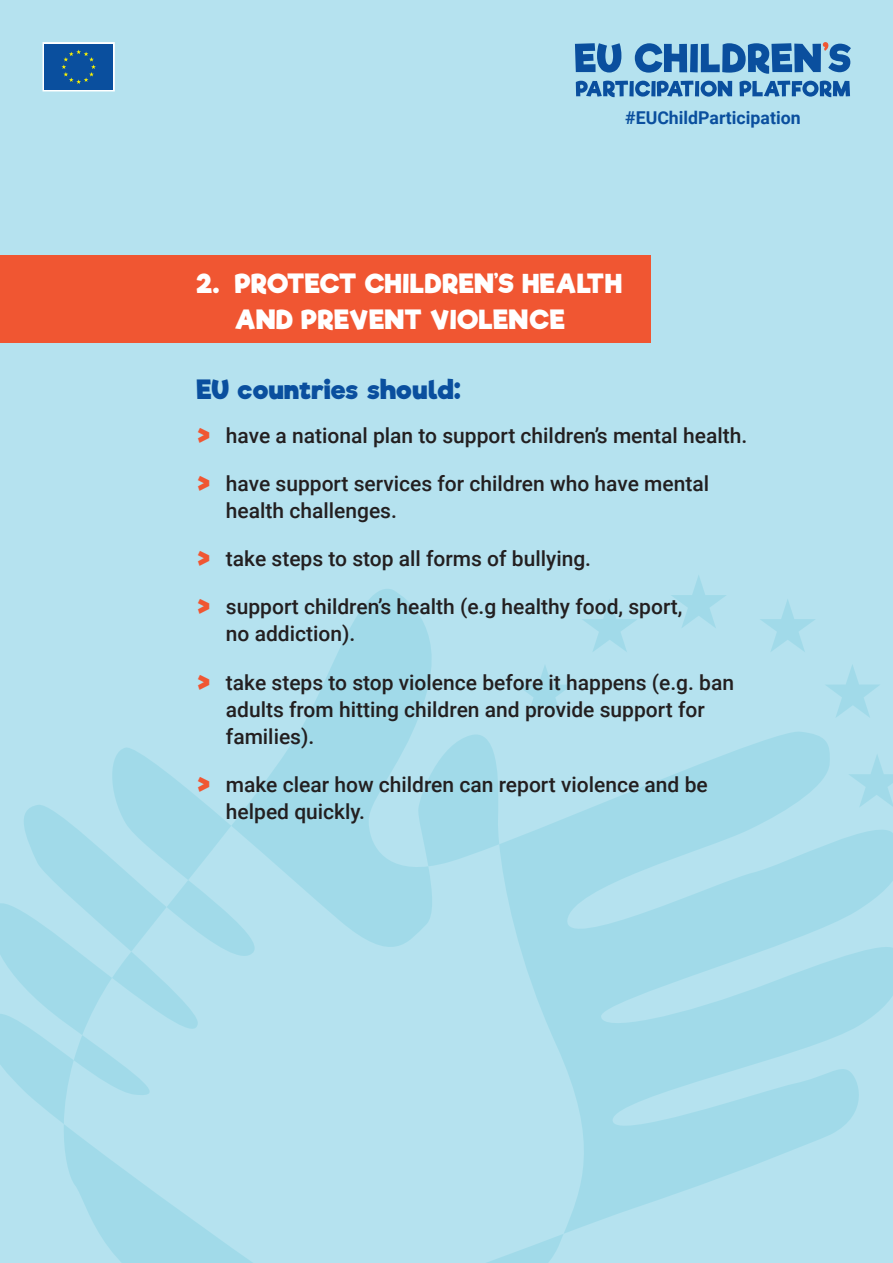
<style>
.page{position:relative;width:893px;height:1263px;background:#b5e2ef}
.page>*{position:absolute;margin:0;border:0;box-sizing:border-box;transform-origin:0 0}
.t1{font:700 25.5px/36px "Riffic";color:#fff}
.t2{font:700 25.5px "Riffic";letter-spacing:-.02em;color:#0a4f9e}
.t3{font:500 21px/27px "Roboto";color:#231f20}
.t4{font:700 17.7px "Roboto";color:#0a4f9e}
.s1{font-family:"Riffic";font-weight:700;font-size:27px;color:#f05632}
</style>
<div class="page">
<svg style="left:302px;top:589px;width:130px;height:138px;fill:#a1dae9"></svg>
<svg style="left:564px;top:808px;width:329px;height:425px;fill:#a1dae9"></svg>
<svg style="left:0;top:727px;width:564px;height:536px"></svg>
<svg style="left:516px;top:575px;width:377px;height:233px"></svg>
<svg style="left:575px;top:43px;width:46px;height:30px"></svg>
<svg style="left:635px;top:42px;width:216px;height:32px"></svg>
<svg style="left:576px;top:81px;width:52px;height:16px"></svg>
<div style="left:629px;top:81px;width:5px;height:15px;background:#0a4f9e"></div>
<svg style="left:635px;top:81px;width:15px;height:16px"></svg>
<div style="left:651px;top:81px;width:5px;height:15px;background:#0a4f9e"></div>
<svg style="left:657px;top:81px;width:37px;height:16px"></svg>
<svg style="left:695px;top:81px;width:4px;height:15px"></svg>
<svg style="left:701px;top:81px;width:31px;height:16px"></svg>
<svg style="left:739px;top:81px;width:111px;height:16px"></svg>
<svg style="left:43px;top:42px;width:72px;height:49px;background:#2864a3"></svg>
<div style="left:0;top:255px;width:651px;height:88px;background:#f05632"></div>
<p class="t4" style="left:625px;top:106px;width:177px">#EUChildParticipation</p>
<p class="t1" style="left:234px;top:265px;width:389px;text-indent:-38px">2. PROTECT CHILDREN’S HEALTH<br>AND PREVENT VIOLENCE</p>
<p class="t2" style="left:196px;top:373px;width:266px">EU countries should:</p>
<p class="t3" style="left:196px;top:421px;width:553px"><span class="s1">&gt;</span> have a national plan to support children’s mental health.</p>
<p class="t3" style="left:226px;top:469px;width:485px;text-indent:-30px"><span class="s1">&gt;</span> have support services for children who have mental health challenges.</p>
<p class="t3" style="left:196px;top:544px;width:396px"><span class="s1">&gt;</span> take steps to stop all forms of bullying.</p>
<p class="t3" style="left:226px;top:593px;width:458px;text-indent:-30px"><span class="s1">&gt;</span> support children’s health (e.g healthy food, sport, no addiction).</p>
<p class="t3" style="left:226px;top:668px;width:510px;text-indent:-30px"><span class="s1">&gt;</span> take steps to stop violence before it happens (e.g. ban adults from hitting children and provide support for families).</p>
<p class="t3" style="left:226px;top:770px;width:483px;text-indent:-30px"><span class="s1">&gt;</span> make clear how children can report violence and be helped quickly.</p>
</div>
